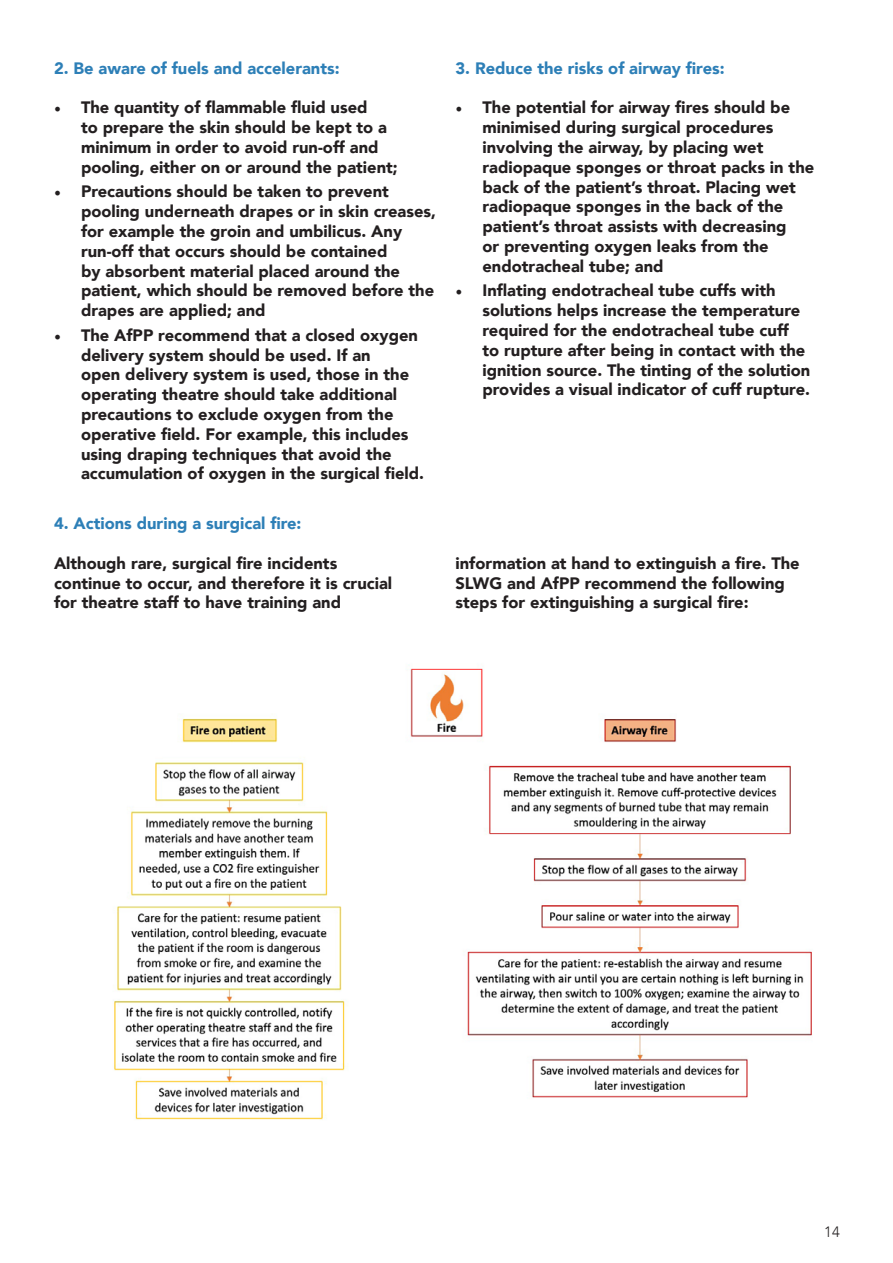
<style>
.page{position:relative;width:893px;height:1263px;background:#fff}
.page>*{position:absolute;margin:0;border:0;box-sizing:border-box;transform-origin:0 0}
.t1{font:900 16.5px/19.8px "Avenir";color:#231f20}
.t2{font:900 16.5px "Avenir";color:#2d7fb7}
.t3{font:300 15px "Avenir";color:#231f20}
.s1{font-family:"Minion Pro";font-weight:400;font-size:18px}
</style>
<div class="page">
<img style="left:114px;top:668px;width:698px;height:452px">
<p class="t2" style="left:54px;top:54px;width:287px">2. Be aware of fuels and accelerants:</p>
<p class="t1" style="left:81px;top:97px;width:318px;text-indent:-27px"><span class="s1">•</span> The quantity of flammable fluid used<br>to prepare the skin should be kept to a minimum in order to avoid run-off and pooling, either on or around the patient;</p>
<p class="t1" style="left:81px;top:181px;width:357px;text-indent:-27px"><span class="s1">•</span> Precautions should be taken to prevent pooling underneath drapes or in skin creases, for example the groin and umbilicus. Any run-off that occurs should be contained<br>by absorbent material placed around the patient, which should be removed before the drapes are applied; and</p>
<p class="t1" style="left:81px;top:325px;width:345px;text-indent:-27px"><span class="s1">•</span> The AfPP recommend that a closed oxygen delivery system should be used. If an<br>open delivery system is used, those in the operating theatre should take additional precautions to exclude oxygen from the operative field. For example, this includes using draping techniques that avoid the accumulation of oxygen in the surgical field.</p>
<p class="t2" style="left:455px;top:54px;width:271px">3. Reduce the risks of airway fires:</p>
<p class="t1" style="left:482px;top:97px;width:333px;text-indent:-27px"><span class="s1">•</span> The potential for airway fires should be minimised during surgical procedures involving the airway, by placing wet radiopaque sponges or throat packs in the back of the patient’s throat. Placing wet radiopaque sponges in the back of the patient’s throat assists with decreasing<br>or preventing oxygen leaks from the endotracheal tube; and</p>
<p class="t1" style="left:482px;top:280px;width:329px;text-indent:-27px"><span class="s1">•</span> Inflating endotracheal tube cuffs with solutions helps increase the temperature required for the endotracheal tube cuff<br>to rupture after being in contact with the ignition source. The tinting of the solution provides a visual indicator of cuff rupture.</p>
<p class="t2" style="left:54px;top:509px;width:249px">4. Actions during a surgical fire:</p>
<p class="t1" style="left:54px;top:553px;width:340px">Although rare, surgical fire incidents continue to occur, and therefore it is crucial for theatre staff to have training and</p>
<p class="t1" style="left:455px;top:553px;width:346px">information at hand to extinguish a fire. The<br>SLWG and AfPP recommend the following steps for extinguishing a surgical fire:</p>
<p class="t3" style="left:824px;top:1223px;width:17px">14</p>
</div>
